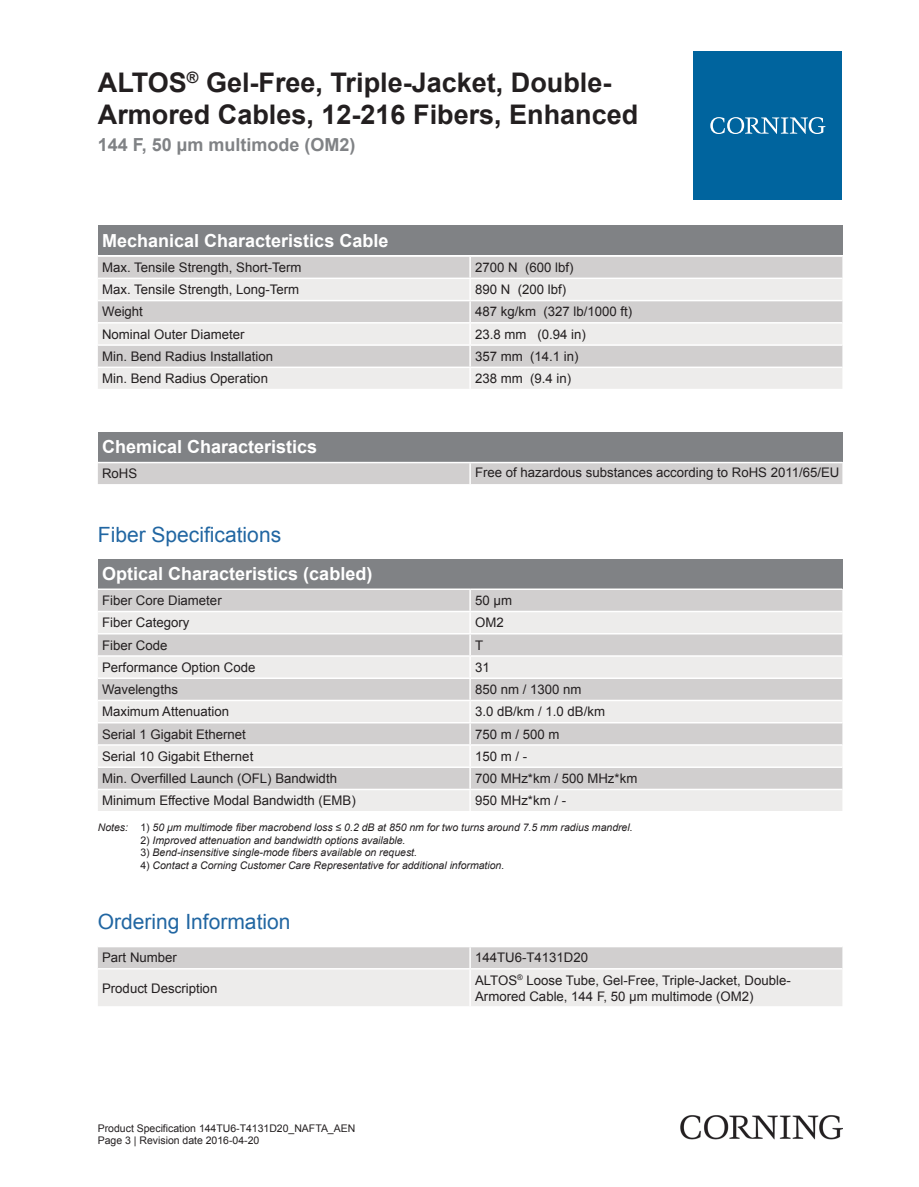
<style>
.page{position:relative;width:919px;height:1187px;background:#fff}
.page>*{position:absolute;margin:0;border:0;box-sizing:border-box;transform-origin:0 0}
.t1{font:700 27px/32.4px "Arial";color:#231f20}
.t2{font:21px "Arial";color:#2166a2}
.t3{font:700 18px "Arial";color:#fff}
.t4{font:700 18px "Arial";color:#808285}
.t5{font:13.2px/15.9px "Arial";color:#231f20}
.t6{font:italic 10.5px "Arial";color:#231f20}
.t7{font:10.5px/12.6px "Arial";color:#231f20}
.s1{font-style:normal}
</style>
<div class="page">
<div style="left:98px;top:225px;width:744px;height:30px;background:#808285"></div>
<div style="left:98px;top:257px;width:744px;height:20px;background:#d1cfcf"></div>
<svg style="left:98px;top:279px;width:744px;height:110px;background:#e2e0e0"></svg>
<hr style="left:469px;top:257px;width:2px;height:20px;background:#fff">
<hr style="left:469px;top:279px;width:2px;height:21px;background:#fff">
<hr style="left:469px;top:301px;width:2px;height:21px;background:#fff">
<hr style="left:469px;top:323px;width:2px;height:21px;background:#fff">
<hr style="left:469px;top:346px;width:2px;height:20px;background:#fff">
<hr style="left:469px;top:368px;width:2px;height:21px;background:#fff">
<hr style="left:98px;top:300px;width:372px;height:1px;background:#fff">
<hr style="left:470px;top:300px;width:372px;height:1px;background:#fff">
<hr style="left:98px;top:322px;width:372px;height:1px;background:#fff">
<hr style="left:470px;top:322px;width:372px;height:1px;background:#fff">
<hr style="left:98px;top:344px;width:372px;height:2px;background:#fff">
<hr style="left:470px;top:344px;width:372px;height:2px;background:#fff">
<hr style="left:98px;top:366px;width:372px;height:2px;background:#fff">
<hr style="left:470px;top:366px;width:372px;height:2px;background:#fff">
<div style="left:98px;top:432px;width:744px;height:30px;background:#808285"></div>
<div style="left:98px;top:463px;width:744px;height:21px;background:#d1cfcf"></div>
<hr style="left:469px;top:463px;width:2px;height:21px;background:#fff">
<div style="left:98px;top:558px;width:744px;height:30px;background:#808285"></div>
<div style="left:98px;top:590px;width:744px;height:20px;background:#d1cfcf"></div>
<svg style="left:98px;top:612px;width:744px;height:198px;background:#e1dfdf"></svg>
<hr style="left:469px;top:590px;width:2px;height:20px;background:#fff">
<hr style="left:469px;top:612px;width:2px;height:21px;background:#fff">
<hr style="left:469px;top:634px;width:2px;height:21px;background:#fff">
<hr style="left:469px;top:656px;width:2px;height:21px;background:#fff">
<hr style="left:469px;top:679px;width:2px;height:20px;background:#fff">
<hr style="left:469px;top:701px;width:2px;height:21px;background:#fff">
<hr style="left:469px;top:723px;width:2px;height:21px;background:#fff">
<hr style="left:469px;top:745px;width:2px;height:21px;background:#fff">
<hr style="left:469px;top:768px;width:2px;height:20px;background:#fff">
<hr style="left:469px;top:790px;width:2px;height:20px;background:#fff">
<hr style="left:98px;top:633px;width:372px;height:1px;background:#fff">
<hr style="left:470px;top:633px;width:372px;height:1px;background:#fff">
<hr style="left:98px;top:655px;width:372px;height:1px;background:#fff">
<hr style="left:470px;top:655px;width:372px;height:1px;background:#fff">
<hr style="left:98px;top:677px;width:372px;height:2px;background:#fff">
<hr style="left:470px;top:677px;width:372px;height:2px;background:#fff">
<hr style="left:98px;top:699px;width:372px;height:2px;background:#fff">
<hr style="left:470px;top:699px;width:372px;height:2px;background:#fff">
<hr style="left:98px;top:722px;width:372px;height:1px;background:#fff">
<hr style="left:470px;top:722px;width:372px;height:1px;background:#fff">
<hr style="left:98px;top:744px;width:372px;height:1px;background:#fff">
<hr style="left:470px;top:744px;width:372px;height:1px;background:#fff">
<hr style="left:98px;top:766px;width:372px;height:2px;background:#fff">
<hr style="left:470px;top:766px;width:372px;height:2px;background:#fff">
<hr style="left:98px;top:788px;width:372px;height:2px;background:#fff">
<hr style="left:470px;top:788px;width:372px;height:2px;background:#fff">
<svg style="left:98px;top:947px;width:744px;height:59px;background:#e3e2e1"></svg>
<hr style="left:469px;top:947px;width:2px;height:20px;background:#fff">
<hr style="left:469px;top:969px;width:2px;height:37px;background:#fff">
<hr style="left:98px;top:967px;width:372px;height:2px;background:#fff">
<hr style="left:470px;top:967px;width:372px;height:2px;background:#fff">
<div style="left:693px;top:51px;width:149px;height:149px;background:#00649e"></div>
<svg style="left:710px;top:117px;width:115px;height:17px"></svg>
<img style="left:680px;top:1115px;width:162px;height:24px">
<h1 class="t1" style="left:98px;top:67px;width:542px">ALTOS<sup>®</sup> Gel-Free, Triple-Jacket, Double-<br>Armored Cables, 12-216 Fibers, Enhanced</h1>
<h3 class="t4" style="left:98px;top:132px;width:259px">144 F, 50 µm multimode (OM2)</h3>
<h3 class="t3" style="left:102px;top:229px;width:288px">Mechanical Characteristics Cable</h3>
<p class="t5" style="left:102px;top:259px;width:201px">Max. Tensile Strength, Short-Term</p>
<p class="t5" style="left:475px;top:259px;width:100px">2700 N (600 lbf)</p>
<p class="t5" style="left:102px;top:282px;width:199px">Max. Tensile Strength, Long-Term</p>
<p class="t5" style="left:475px;top:282px;width:92px">890 N (200 lbf)</p>
<p class="t5" style="left:102px;top:304px;width:42px">Weight</p>
<p class="t5" style="left:475px;top:304px;width:159px">487 kg/km (327 lb/1000 ft)</p>
<p class="t5" style="left:102px;top:326px;width:144px">Nominal Outer Diameter</p>
<p class="t5" style="left:475px;top:326px;width:112px">23.8 mm (0.94 in)</p>
<p class="t5" style="left:102px;top:348px;width:172px">Min. Bend Radius Installation</p>
<p class="t5" style="left:475px;top:348px;width:105px">357 mm (14.1 in)</p>
<p class="t5" style="left:102px;top:370px;width:167px">Min. Bend Radius Operation</p>
<p class="t5" style="left:475px;top:370px;width:98px">238 mm (9.4 in)</p>
<h3 class="t3" style="left:102px;top:435px;width:217px">Chemical Characteristics</h3>
<p class="t5" style="left:102px;top:466px;width:37px">RoHS</p>
<p class="t5" style="left:475px;top:464px;width:366px">Free of hazardous substances according to RoHS 2011/65/EU</p>
<h2 class="t2" style="left:98px;top:520px;width:185px">Fiber Specifications</h2>
<h3 class="t3" style="left:102px;top:562px;width:272px">Optical Characteristics (cabled)</h3>
<p class="t5" style="left:102px;top:592px;width:121px">Fiber Core Diameter</p>
<p class="t5" style="left:475px;top:592px;width:38px">50 µm</p>
<p class="t5" style="left:102px;top:615px;width:89px">Fiber Category</p>
<p class="t5" style="left:475px;top:615px;width:30px">OM2</p>
<p class="t5" style="left:102px;top:637px;width:67px">Fiber Code</p>
<p class="t5" style="left:475px;top:637px;width:10px">T</p>
<p class="t5" style="left:102px;top:659px;width:155px">Performance Option Code</p>
<p class="t5" style="left:475px;top:659px;width:16px">31</p>
<p class="t5" style="left:102px;top:681px;width:77px">Wavelengths</p>
<p class="t5" style="left:475px;top:681px;width:108px">850 nm / 1300 nm</p>
<p class="t5" style="left:102px;top:703px;width:128px">Maximum Attenuation</p>
<p class="t5" style="left:475px;top:703px;width:131px">3.0 dB/km / 1.0 dB/km</p>
<p class="t5" style="left:102px;top:726px;width:145px">Serial 1 Gigabit Ethernet</p>
<p class="t5" style="left:475px;top:726px;width:86px">750 m / 500 m</p>
<p class="t5" style="left:102px;top:748px;width:153px">Serial 10 Gigabit Ethernet</p>
<p class="t5" style="left:475px;top:748px;width:54px">150 m / -</p>
<p class="t5" style="left:102px;top:770px;width:236px">Min. Overfilled Launch (OFL) Bandwidth</p>
<p class="t5" style="left:475px;top:770px;width:164px">700 MHz*km / 500 MHz*km</p>
<p class="t5" style="left:102px;top:792px;width:255px">Minimum Effective Modal Bandwidth (EMB)</p>
<p class="t5" style="left:475px;top:792px;width:92px">950 MHz*km / -</p>
<p class="t6" style="left:98px;top:820px;width:536px">Notes: <span class="s1">1)</span> 50 μm multimode fiber macrobend loss ≤ 0.2 dB at 850 nm for two turns around 7.5 mm radius mandrel.</p>
<p class="t6" style="left:140px;top:833px;width:266px"><span class="s1">2)</span> Improved attenuation and bandwidth options available.</p>
<p class="t6" style="left:140px;top:845px;width:278px"><span class="s1">3)</span> Bend-insensitive single-mode fibers available on request.</p>
<p class="t6" style="left:140px;top:858px;width:365px"><span class="s1">4)</span> Contact a Corning Customer Care Representative for additional information.</p>
<h2 class="t2" style="left:98px;top:907px;width:194px">Ordering Information</h2>
<p class="t5" style="left:102px;top:949px;width:76px">Part Number</p>
<p class="t5" style="left:475px;top:949px;width:114px">144TU6-T4131D20</p>
<p class="t5" style="left:102px;top:980px;width:117px">Product Description</p>
<p class="t5" style="left:475px;top:972px;width:317px">ALTOS<sup>®</sup> Loose Tube, Gel-Free, Triple-Jacket, Double-<br>Armored Cable, 144 F, 50 µm multimode (OM2)</p>
<p class="t7" style="left:98px;top:1121px;width:259px">Product Specification 144TU6-T4131D20_NAFTA_AEN<br>Page 3 | Revision date 2016-04-20</p>
</div>
